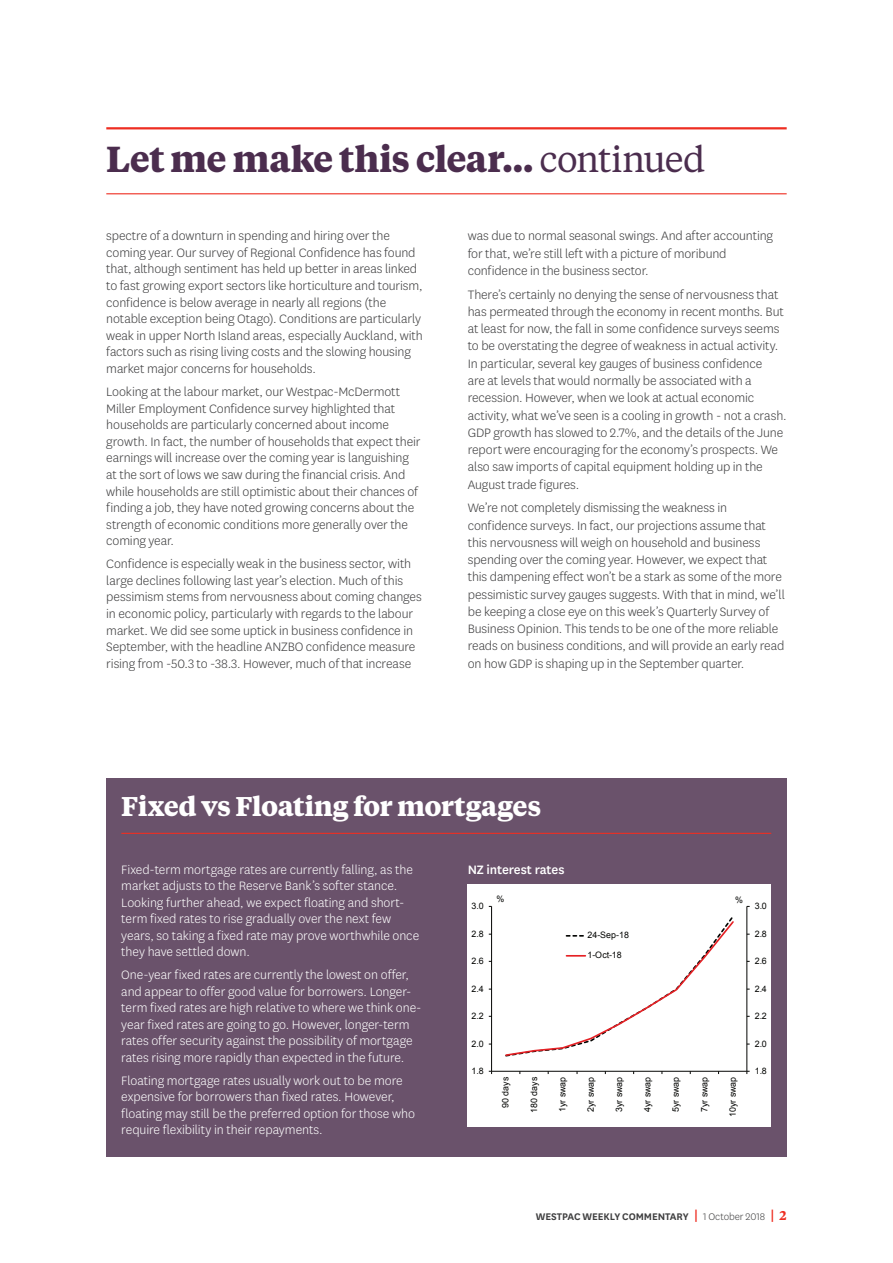
<style>
.page{position:relative;width:893px;height:1263px;background:#fff}
.page>*{position:absolute;margin:0;border:0;box-sizing:border-box;transform-origin:0 0}
.t1{font:700 36px "Tiempos Text";letter-spacing:-.02em;color:#4b2d4e}
.t2{font:700 27px "Tiempos Text";letter-spacing:-.015em;color:#fff}
.t3{font:300 14.25px/16.6px "National LF";letter-spacing:-.01em;color:#3e3e3f}
.t4{font:300 14.25px/16.5px "National LF";letter-spacing:-.005em;color:#fff}
.t5{font:500 14.25px "National LF";letter-spacing:-.01em;color:#fff}
.t6{font:600 11.25px "National LF";letter-spacing:-.005em;color:#3e3e3f}
.t7{font:8.85px "Arial";letter-spacing:.005em;color:#040503}
.s1{font-weight:400}
.s2{font-family:"Tiempos Text";font-size:13.5px;color:#ee2e22}
.s3{font-weight:300}
.s4{font-family:"Tiempos Text";font-size:12.75px;color:#ee2e22}
</style>
<div class="page">
<hr style="left:106px;top:127px;width:681px;height:2px;background:#ee2e22">
<hr style="left:106px;top:193px;width:681px;height:1px;background:#ee2e22">
<div style="left:106px;top:778px;width:681px;height:379px;background:#6a526b"></div>
<hr style="left:121px;top:833px;width:650px;height:1px;background:#ee2e22">
<div style="left:468px;top:885px;width:302px;height:241px;background:#fff"></div>
<hr style="left:747px;top:906px;width:1px;height:165px;background:#040503">
<hr style="left:491px;top:906px;width:1px;height:165px;background:#040503">
<hr style="left:492px;top:1071px;width:255px;height:1px;background:#040503">
<svg style="left:505px;top:917px;width:229px;height:140px"></svg>
<h1 class="t1" style="left:106px;top:134px;width:601px">Let me make this clear... <span class="s1">continued</span></h1>
<p class="t3" style="left:106px;top:227px;width:318px">spectre of a downturn in spending and hiring over the coming year. Our survey of Regional Confidence has found that, although sentiment has held up better in areas linked to fast growing export sectors like horticulture and tourism, confidence is below average in nearly all regions (the notable exception being Otago). Conditions are particularly weak in upper North Island areas, especially Auckland, with factors such as rising living costs and the slowing housing market major concerns for households.</p>
<p class="t3" style="left:106px;top:383px;width:316px">Looking at the labour market, our Westpac-McDermott Miller Employment Confidence survey highlighted that households are particularly concerned about income growth. In fact, the number of households that expect their earnings will increase over the coming year is languishing at the sort of lows we saw during the financial crisis. And while households are still optimistic about their chances of finding a job, they have noted growing concerns about the strength of economic conditions more generally over the coming year.</p>
<p class="t3" style="left:106px;top:555px;width:317px">Confidence is especially weak in the business sector, with large declines following last year’s election. Much of this pessimism stems from nervousness about coming changes in economic policy, particularly with regards to the labour market. We did see some uptick in business confidence in September, with the headline ANZBO confidence measure rising from -50.3 to -38.3. However, much of that increase</p>
<p class="t3" style="left:468px;top:227px;width:307px;line-height:17.2px">was due to normal seasonal swings. And after accounting for that, we’re still left with a picture of moribund confidence in the business sector.</p>
<p class="t3" style="left:468px;top:285px;width:320px;line-height:17.2px">There’s certainly no denying the sense of nervousness that has permeated through the economy in recent months. But at least for now, the fall in some confidence surveys seems to be overstating the degree of weakness in actual activity.<br>In particular, several key gauges of business confidence<br>are at levels that would normally be associated with a recession. However, when we look at actual economic activity, what we’ve seen is a cooling in growth - not a crash.<br>GDP growth has slowed to 2.7%, and the details of the June report were encouraging for the economy’s prospects. We also saw imports of capital equipment holding up in the August trade figures.</p>
<p class="t3" style="left:468px;top:499px;width:319px;line-height:17.2px">We’re not completely dismissing the weakness in confidence surveys. In fact, our projections assume that this nervousness will weigh on household and business spending over the coming year. However, we expect that this dampening effect won’t be a stark as some of the more pessimistic survey gauges suggests. With that in mind, we’ll be keeping a close eye on this week’s Quarterly Survey of Business Opinion. This tends to be one of the more reliable reads on business conditions, and will provide an early read on how GDP is shaping up in the September quarter.</p>
<h2 class="t2" style="left:121px;top:787px;width:422px">Fixed vs Floating for mortgages</h2>
<p class="t4" style="left:121px;top:861px;width:299px">Fixed-term mortgage rates are currently falling, as the market adjusts to the Reserve Bank’s softer stance.<br>Looking further ahead, we expect floating and short&shy;term fixed rates to rise gradually over the next few years, so taking a fixed rate may prove worthwhile once they have settled down.</p>
<p class="t4" style="left:121px;top:966px;width:302px">One-year fixed rates are currently the lowest on offer, and appear to offer good value for borrowers. Longer&shy;term fixed rates are high relative to where we think one&shy;year fixed rates are going to go. However, longer-term rates offer security against the possibility of mortgage rates rising more rapidly than expected in the future.</p>
<p class="t4" style="left:121px;top:1072px;width:295px">Floating mortgage rates usually work out to be more expensive for borrowers than fixed rates. However, floating may still be the preferred option for those who require flexibility in their repayments.</p>
<p class="t5" style="left:468px;top:860px;width:98px">NZ interest rates</p>
<p class="t7" style="left:472px;top:900px;width:14px">3.0</p>
<p class="t7" style="left:472px;top:928px;width:14px">2.8</p>
<p class="t7" style="left:472px;top:955px;width:14px">2.6</p>
<p class="t7" style="left:497px;top:893px;width:9px">%</p>
<p class="t7" style="left:735px;top:894px;width:9px">%</p>
<p class="t7" style="left:587px;top:929px;width:43px">24-Sep-18</p>
<p class="t7" style="left:587px;top:949px;width:36px">1-Oct-18</p>
<p class="t7" style="left:755px;top:900px;width:14px">3.0</p>
<p class="t7" style="left:755px;top:928px;width:14px">2.8</p>
<p class="t7" style="left:755px;top:955px;width:14px">2.6</p>
<p class="t7" style="left:472px;top:983px;width:14px">2.4</p>
<p class="t7" style="left:755px;top:983px;width:14px">2.4</p>
<p class="t7" style="left:472px;top:1010px;width:14px">2.2</p>
<p class="t7" style="left:755px;top:1010px;width:14px">2.2</p>
<p class="t7" style="left:472px;top:1037px;width:14px">2.0</p>
<p class="t7" style="left:755px;top:1037px;width:14px">2.0</p>
<p class="t7" style="left:472px;top:1065px;width:14px">1.8</p>
<p class="t7" style="left:755px;top:1065px;width:14px">1.8</p>
<p class="t7" style="left:500px;top:1108px;width:33px;rotate:-90deg">90 days</p>
<p class="t7" style="left:528px;top:1113px;width:38px;rotate:-90deg">180 days</p>
<p class="t7" style="left:556px;top:1112px;width:37px;rotate:-90deg">1yr swap</p>
<p class="t7" style="left:585px;top:1112px;width:37px;rotate:-90deg">2yr swap</p>
<p class="t7" style="left:613px;top:1112px;width:37px;rotate:-90deg">3yr swap</p>
<p class="t7" style="left:642px;top:1112px;width:37px;rotate:-90deg">4yr swap</p>
<p class="t7" style="left:670px;top:1112px;width:37px;rotate:-90deg">5yr swap</p>
<p class="t7" style="left:698px;top:1112px;width:37px;rotate:-90deg">7yr swap</p>
<p class="t7" style="left:727px;top:1117px;width:42px;rotate:-90deg">10yr swap</p>
<p class="t6" style="left:536px;top:1209px;width:252px">WESTPAC WEEKLY COMMENTARY <span class="s2">|</span> <span class="s3">1 October 2018</span> <span class="s2">|</span> <span class="s4">2</span></p>
</div>
